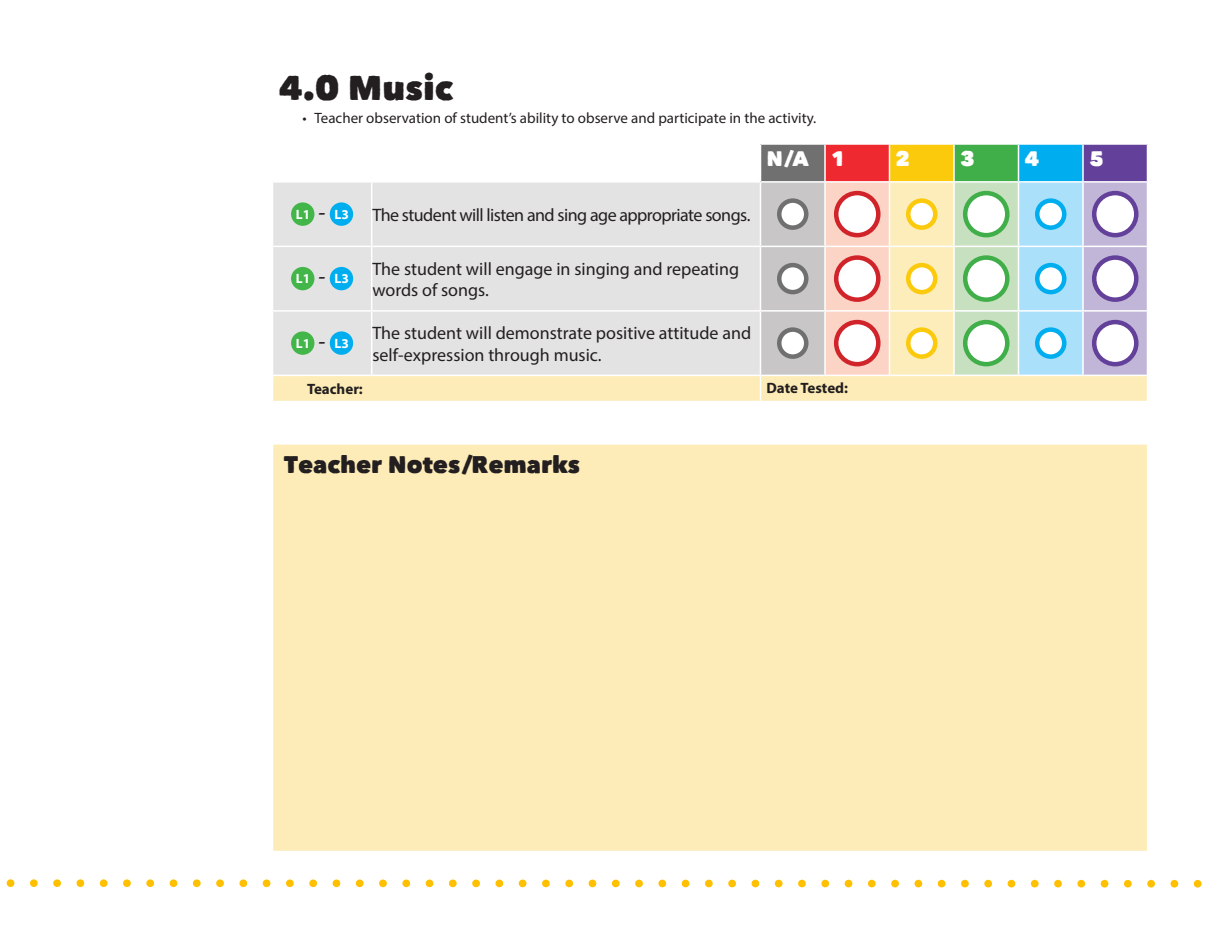
<style>
.page{position:relative;width:1215px;height:945px;background:#fff}
.page>*{position:absolute;margin:0;border:0;box-sizing:border-box;transform-origin:0 0}
.t1{font:34.5px "Matiz";color:#231f20}
.t2{font:24px "Matiz";color:#231f20}
.t3{font:21px "Matiz";color:#fff}
.t4{font:18px/21.6px "Myriad Pro";color:#231f20}
.t5{font:18px "Myriad Pro";letter-spacing:-.03em;color:#231f20}
.t6{font:15px "Myriad Pro";color:#231f20}
.t7{font:700 15px "Myriad Pro";color:#231f20}
.t8{font:700 13.5px "Myriad Pro";color:#fff}
.s1{font-family:"Minion Pro";font-size:22.5px;color:#231f20}
</style>
<div class="page">
<svg style="left:6px;top:879px;width:1196px;height:9px"></svg>
<div style="left:760px;top:144px;width:65px;height:38px;background:#707070"></div>
<div style="left:825px;top:144px;width:65px;height:38px;background:#ee292f"></div>
<div style="left:890px;top:144px;width:64px;height:38px;background:#fbca0c"></div>
<div style="left:954px;top:144px;width:64px;height:38px;background:#40ae49"></div>
<div style="left:1018px;top:144px;width:65px;height:38px;background:#00aeef"></div>
<div style="left:1083px;top:144px;width:65px;height:38px;background:#634099"></div>
<hr style="left:760px;top:143px;width:65px;height:2px;background:#fff">
<hr style="left:760px;top:145px;width:1px;height:36px;background:#fff">
<hr style="left:825px;top:143px;width:65px;height:2px;background:#fff">
<hr style="left:824px;top:145px;width:2px;height:36px;background:#fff">
<hr style="left:890px;top:143px;width:64px;height:2px;background:#fff">
<hr style="left:889px;top:145px;width:1px;height:36px;background:#fff">
<hr style="left:954px;top:143px;width:64px;height:2px;background:#fff">
<hr style="left:953px;top:145px;width:2px;height:36px;background:#fff">
<hr style="left:1018px;top:143px;width:65px;height:2px;background:#fff">
<hr style="left:1018px;top:145px;width:1px;height:36px;background:#fff">
<hr style="left:1083px;top:143px;width:65px;height:2px;background:#fff">
<hr style="left:1082px;top:145px;width:2px;height:36px;background:#fff">
<hr style="left:1147px;top:145px;width:1px;height:36px;background:#fff">
<hr style="left:760px;top:181px;width:65px;height:2px;background:#fff">
<hr style="left:825px;top:181px;width:65px;height:2px;background:#fff">
<hr style="left:890px;top:181px;width:64px;height:2px;background:#fff">
<hr style="left:954px;top:181px;width:64px;height:2px;background:#fff">
<hr style="left:1018px;top:181px;width:65px;height:2px;background:#fff">
<hr style="left:1083px;top:181px;width:65px;height:2px;background:#fff">
<svg style="left:273px;top:182px;width:874px;height:219px;background:#e1e0d7"></svg>
<div style="left:291px;top:202px;width:23px;height:24px;background:#42b649;border-radius:50%"></div>
<div style="left:330px;top:202px;width:23px;height:24px;background:#00aeef;border-radius:50%"></div>
<svg style="left:779px;top:201px;width:27px;height:27px"></svg>
<div style="left:777px;top:198px;width:31px;height:32px;border:4px solid #707070;border-radius:50%"></div>
<div style="left:836px;top:193px;width:42px;height:42px;background:#fff;border-radius:50%"></div>
<div style="left:834px;top:191px;width:47px;height:46px;border:4px solid #d1232a;border-radius:50%"></div>
<svg style="left:908px;top:201px;width:27px;height:27px"></svg>
<div style="left:906px;top:198px;width:31px;height:32px;border:4px solid #fbca0c;border-radius:50%"></div>
<div style="left:965px;top:193px;width:42px;height:42px;background:#fff;border-radius:50%"></div>
<div style="left:963px;top:191px;width:47px;height:46px;border:4px solid #40ae49;border-radius:50%"></div>
<svg style="left:1037px;top:201px;width:27px;height:27px"></svg>
<div style="left:1035px;top:198px;width:31px;height:32px;border:4px solid #00aeef;border-radius:50%"></div>
<div style="left:1094px;top:193px;width:42px;height:42px;background:#fff;border-radius:50%"></div>
<div style="left:1092px;top:191px;width:47px;height:46px;border:4px solid #634099;border-radius:50%"></div>
<div style="left:291px;top:267px;width:23px;height:23px;background:#42b649;border-radius:50%"></div>
<div style="left:330px;top:267px;width:23px;height:23px;background:#00aeef;border-radius:50%"></div>
<svg style="left:779px;top:265px;width:27px;height:27px"></svg>
<div style="left:777px;top:263px;width:31px;height:31px;border:4px solid #707070;border-radius:50%"></div>
<svg style="left:836px;top:258px;width:42px;height:42px"></svg>
<div style="left:834px;top:255px;width:47px;height:47px;border:4px solid #d1232a;border-radius:50%"></div>
<svg style="left:908px;top:265px;width:27px;height:27px"></svg>
<div style="left:906px;top:263px;width:31px;height:31px;border:4px solid #fbca0c;border-radius:50%"></div>
<svg style="left:965px;top:258px;width:42px;height:42px"></svg>
<div style="left:963px;top:255px;width:47px;height:47px;border:4px solid #40ae49;border-radius:50%"></div>
<svg style="left:1037px;top:265px;width:27px;height:27px"></svg>
<div style="left:1035px;top:263px;width:31px;height:31px;border:4px solid #00aeef;border-radius:50%"></div>
<svg style="left:1094px;top:258px;width:42px;height:42px"></svg>
<div style="left:1092px;top:255px;width:47px;height:47px;border:4px solid #634099;border-radius:50%"></div>
<div style="left:291px;top:331px;width:23px;height:24px;background:#42b649;border-radius:50%"></div>
<div style="left:330px;top:331px;width:23px;height:24px;background:#00aeef;border-radius:50%"></div>
<svg style="left:779px;top:330px;width:27px;height:27px"></svg>
<div style="left:777px;top:327px;width:31px;height:32px;border:4px solid #707070;border-radius:50%"></div>
<div style="left:836px;top:322px;width:42px;height:42px;background:#fff;border-radius:50%"></div>
<div style="left:834px;top:320px;width:47px;height:46px;border:4px solid #d1232a;border-radius:50%"></div>
<svg style="left:908px;top:330px;width:27px;height:27px"></svg>
<div style="left:906px;top:327px;width:31px;height:32px;border:4px solid #fbca0c;border-radius:50%"></div>
<div style="left:965px;top:322px;width:42px;height:42px;background:#fff;border-radius:50%"></div>
<div style="left:963px;top:320px;width:47px;height:46px;border:4px solid #40ae49;border-radius:50%"></div>
<svg style="left:1037px;top:330px;width:27px;height:27px"></svg>
<div style="left:1035px;top:327px;width:31px;height:32px;border:4px solid #00aeef;border-radius:50%"></div>
<div style="left:1094px;top:322px;width:42px;height:42px;background:#fff;border-radius:50%"></div>
<div style="left:1092px;top:320px;width:47px;height:46px;border:4px solid #634099;border-radius:50%"></div>
<div style="left:273px;top:444px;width:875px;height:408px;background:#fdecb7"></div>
<div style="left:272px;top:443px;width:876px;height:409px;border:2px solid #fff"></div>
<p class="t1" style="left:279px;top:67px;width:176px">4.0 Music</p>
<p class="t6" style="left:303px;top:109px;width:515px">• Teacher observation of student’s ability to observe and participate in the activity.</p>
<p class="t3" style="left:766px;top:146px;width:44px">N/A</p>
<p class="t3" style="left:831px;top:146px;width:16px">1</p>
<p class="t3" style="left:896px;top:146px;width:16px">2</p>
<p class="t3" style="left:960px;top:146px;width:16px">3</p>
<p class="t3" style="left:1024px;top:146px;width:16px">4</p>
<p class="t3" style="left:1089px;top:146px;width:16px">5</p>
<p class="t8" style="left:296px;top:206px;width:55px">L1 <span class="s1">-</span> L3</p>
<p class="t5" style="left:372px;top:204px;width:379px">The student will listen and sing age appropriate songs.</p>
<p class="t8" style="left:296px;top:270px;width:55px">L1 <span class="s1">-</span> L3</p>
<p class="t8" style="left:296px;top:335px;width:55px">L1 <span class="s1">-</span> L3</p>
<p class="t4" style="left:372px;top:257px;width:368px">The student will engage in singing and repeating words of songs.</p>
<p class="t4" style="left:372px;top:322px;width:380px">The student will demonstrate positive attitude and self-expression through music.</p>
<p class="t7" style="left:307px;top:379px;width:57px">Teacher:</p>
<p class="t7" style="left:766px;top:378px;width:83px">Date Tested:</p>
<p class="t2" style="left:284px;top:450px;width:298px">Teacher Notes/Remarks</p>
</div>
